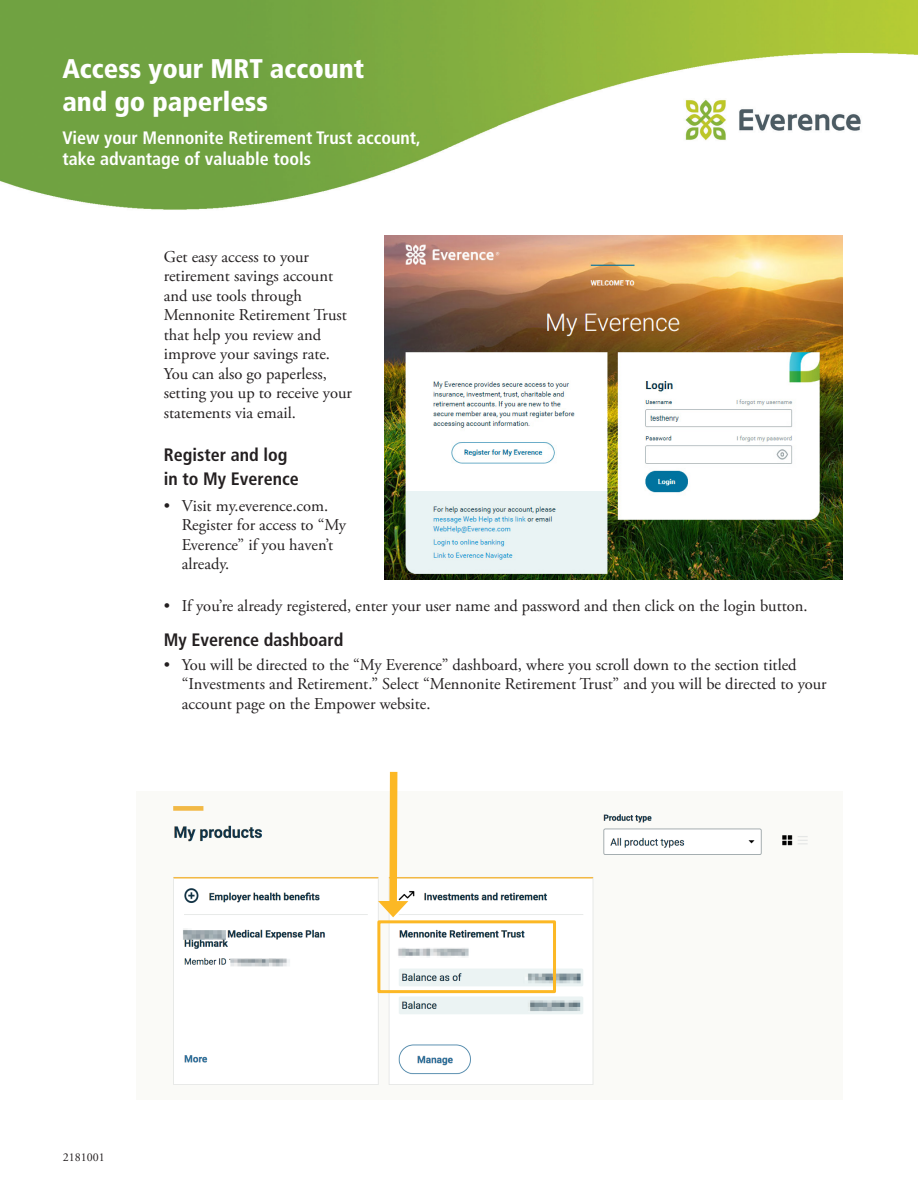
<style>
.page{position:relative;width:918px;height:1188px;background:#fff}
.page>*{position:absolute;margin:0;border:0;box-sizing:border-box;transform-origin:0 0}
.Main_heading_Frutige{font:900 condensed 27px/33px "Frutiger";color:#fff}
.Main_subhead_Frutier{font:700 condensed 18px/21px "Frutiger";color:#fff}
.Main_subhead_Frutier-2{font:700 condensed 18px/24px "Frutiger";color:#231f20}
.Bullet_point_Garamon{font:16.5px/19.5px "Adobe Garamond Pro";color:#231f20}
.Body_text_Garamond_1{font:16.5px/19.5px "Adobe Garamond Pro";color:#231f20}
.Reg_number{font:12px "Adobe Garamond Pro";color:#231f20}
</style>
<div class="page">
<img style="left:173px;top:806px;width:635px;height:49px">
<img style="left:173px;top:876px;width:421px;height:209px">
<div style="left:377px;top:920px;width:179px;height:73px;border:3px solid #fcb825"></div>
<svg style="left:378px;top:771px;width:30px;height:146px"></svg>
<img style="left:0;top:0;width:918px;height:245px">
<img style="left:384px;top:235px;width:458px;height:345px">
<p class="Main_heading_Frutige" style="left:62px;top:52px;width:304px">Access your MRT account and go paperless</p>
<p class="Main_subhead_Frutier" style="left:62px;top:127px;width:360px">View your Mennonite Retirement Trust account, take advantage of valuable tools</p>
<p class="Body_text_Garamond_1" style="left:164px;top:247px;width:190px">Get easy access to your retirement savings account and use tools through<br>Mennonite Retirement Trust that help you review and improve your savings rate.<br>You can also go paperless, setting you up to receive your statements via email.</p>
<p class="Main_subhead_Frutier-2" style="left:164px;top:443px;width:136px">Register and log in to My Everence</p>
<p class="Bullet_point_Garamon" style="left:182px;top:496px;width:166px;text-indent:-18px">• Visit my.everence.com.<br>Register for access to “My<br>Everence” if you haven’t already.</p>
<p class="Bullet_point_Garamon" style="left:164px;top:596px;width:645px">• If you’re already registered, enter your user name and password and then click on the login button.</p>
<p class="Main_subhead_Frutier-2" style="left:164px;top:628px;width:181px">My Everence dashboard</p>
<p class="Bullet_point_Garamon" style="left:182px;top:655px;width:646px;text-indent:-18px">• You will be directed to the “My Everence” dashboard, where you scroll down to the section titled “Investments and Retirement.” Select “Mennonite Retirement Trust” and you will be directed to your account page on the Empower website.</p>
<p class="Reg_number" style="left:63px;top:1150px;width:43px">2181001</p>
</div>
